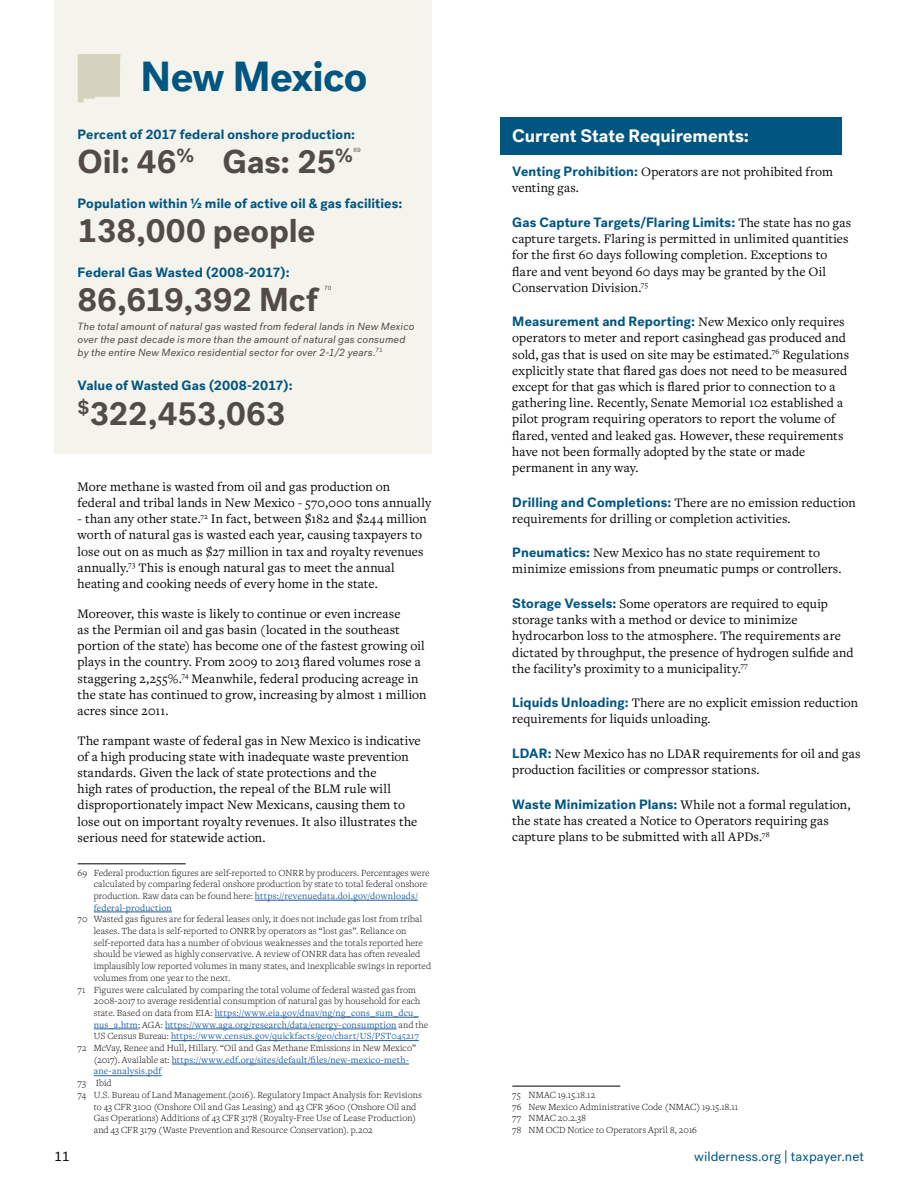
<style>
.page{position:relative;width:918px;height:1188px;background:#fff}
.page>*{position:absolute;margin:0;border:0;box-sizing:border-box;transform-origin:0 0}
.t1{font:700 42px "Post Grotesk";letter-spacing:-.015em;color:#005581}
.t2{font:700 33px "Post Grotesk";letter-spacing:-.005em;color:#524b48}
.t3{font:700 18px "Post Grotesk";letter-spacing:-.005em;color:#fff}
.t4{font:13.5px/16.2px "Freight Text Pro";letter-spacing:.005em;color:#000}
.t5{font:700 13.5px "Post Grotesk";letter-spacing:.01em;color:#005581}
.t6{font:13.5px "Post Grotesk";letter-spacing:.01em;color:#005581}
.t7{font:13.5px "Post Grotesk";color:#000}
.t8{font:italic 10.5px/12.6px "Post Grotesk";letter-spacing:.015em;color:#524b48}
.t9{font:300 9.75px/11.7px "Freight Text Pro";letter-spacing:.01em;color:#000}
.t10{font:9.75px "Freight Text Pro";letter-spacing:.02em;color:#215e9e}
.t11{font:6.15px "Post Grotesk";color:#524b48}
.s1{font-weight:400;color:#215e9e}
.s2{font-weight:300;color:#000}
.s3{font-family:"Post Grotesk";font-weight:700;color:#005581}
.s4{font-family:"Freight Text Pro";font-weight:400;color:#000}
</style>
<div class="page">
<div style="left:54px;top:0;width:378px;height:454px;background:#f4f3ec"></div>
<div style="left:500px;top:118px;width:342px;height:37px;background:#005581"></div>
<hr style="left:78px;top:864px;width:108px;height:1px;background:#000">
<hr style="left:255px;top:900px;width:163px;height:1px;background:#215e9e">
<hr style="left:94px;top:912px;width:78px;height:1px;background:#215e9e">
<hr style="left:215px;top:1017px;width:204px;height:1px;background:#215e9e">
<hr style="left:94px;top:1029px;width:44px;height:1px;background:#215e9e">
<hr style="left:165px;top:1029px;width:232px;height:1px;background:#215e9e">
<hr style="left:171px;top:1040px;width:248px;height:1px;background:#215e9e">
<hr style="left:172px;top:1064px;width:237px;height:1px;background:#215e9e">
<hr style="left:94px;top:1075px;width:68px;height:1px;background:#215e9e">
<hr style="left:512px;top:1086px;width:108px;height:1px;background:#000">
<svg style="left:78px;top:54px;width:42px;height:48px;background:#d7d5c1"></svg>
<h1 class="t1" style="left:141px;top:50px;width:228px">New Mexico</h1>
<p class="t5" style="left:78px;top:125px;width:279px">Percent of 2017 federal onshore production:</p>
<h2 class="t2" style="left:78px;top:141px;width:277px">Oil: 46<sup>%</sup> Gas: 25<sup>%</sup></h2>
<p class="t11" style="left:354px;top:146px;width:9px">69</p>
<p class="t5" style="left:78px;top:194px;width:326px">Population within ½ mile of active oil &amp; gas facilities:</p>
<h2 class="t2" style="left:78px;top:210px;width:239px">138,000 people</h2>
<p class="t5" style="left:78px;top:263px;width:214px">Federal Gas Wasted (2008-2017):</p>
<h2 class="t2" style="left:78px;top:279px;width:242px">86,619,392 Mcf</h2>
<p class="t11" style="left:324px;top:284px;width:9px">70</p>
<p class="t8" style="left:78px;top:321px;width:338px">The total amount of natural gas wasted from federal lands in New Mexico over the past decade is more than the amount of natural gas consumed by the entire New Mexico residential sector for over 2-1/2 years.<sup>71</sup></p>
<p class="t5" style="left:78px;top:377px;width:217px">Value of Wasted Gas (2008-2017):</p>
<h2 class="t2" style="left:78px;top:392px;width:209px"><sup>$</sup>322,453,063</h2>
<p class="t4" style="left:78px;top:478px;width:355px">More methane is wasted from oil and gas production on federal and tribal lands in New Mexico - 570,000 tons annually</p>
<p class="t4" style="left:78px;top:510px;width:351px">- than any other state.<sup>72</sup> In fact, between $182 and $244 million worth of natural gas is wasted each year, causing taxpayers to lose out on as much as $27 million in tax and royalty revenues annually.<sup>73</sup> This is enough natural gas to meet the annual heating and cooking needs of every home in the state.</p>
<p class="t4" style="left:78px;top:605px;width:350px">Moreover, this waste is likely to continue or even increase<br>as the Permian oil and gas basin (located in the southeast portion of the state) has become one of the fastest growing oil plays in the country. From 2009 to 2013 flared volumes rose a staggering 2,255%.<sup>74</sup> Meanwhile, federal producing acreage in the state has continued to grow, increasing by almost 1 million acres since 2011.</p>
<p class="t4" style="left:78px;top:732px;width:345px">The rampant waste of federal gas in New Mexico is indicative of a high producing state with inadequate waste prevention standards. Given the lack of state protections and the<br>high rates of production, the repeal of the BLM rule will disproportionately impact New Mexicans, causing them to lose out on important royalty revenues. It also illustrates the serious need for statewide action.</p>
<p class="t9" style="left:94px;top:866px;width:337px;text-indent:-16px">69 Federal production figures are self-reported to ONRR by producers. Percentages were calculated by comparing federal onshore production by state to total federal onshore production. Raw data can be found here: <span class="s1">https://revenuedata.doi.gov/downloads/ federal-production</span></p>
<p class="t9" style="left:78px;top:913px;width:346px">70 Wasted gas figures are for federal leases only, it does not include gas lost from tribal</p>
<p class="t9" style="left:94px;top:925px;width:314px">leases. The data is self-reported to ONRR by operators as “lost gas”. Reliance on</p>
<p class="t9" style="left:94px;top:936px;width:331px">self-reported data has a number of obvious weaknesses and the totals reported here</p>
<p class="t9" style="left:94px;top:948px;width:328px">should be viewed as highly conservative. A review of ONRR data has often revealed</p>
<p class="t9" style="left:94px;top:960px;width:339px">implausibly low reported volumes in many states, and inexplicable swings in reported</p>
<p class="t9" style="left:94px;top:972px;width:138px">volumes from one year to the next.</p>
<p class="t9" style="left:78px;top:983px;width:340px">71 Figures were calculated by comparing the total volume of federal wasted gas from</p>
<p class="t9" style="left:94px;top:995px;width:328px">2008-2017 to average residential consumption of natural gas by household for each</p>
<p class="t10" style="left:94px;top:1006px;width:326px"><span class="s2">state. Based on data from EIA:</span> https://www.eia.gov/dnav/ng/ng_cons_sum_dcu_</p>
<p class="t10" style="left:94px;top:1018px;width:336px">nus_a.htm<span class="s2">; AGA:</span> https://www.aga.org/research/data/energy-consumption <span class="s2">and the</span></p>
<p class="t10" style="left:94px;top:1030px;width:327px"><span class="s2">US Census Bureau:</span> https://www.census.gov/quickfacts/geo/chart/US/PST045217</p>
<p class="t9" style="left:78px;top:1042px;width:340px">72 McVay, Renee and Hull, Hillary. “Oil and Gas Methane Emissions in New Mexico”</p>
<p class="t10" style="left:94px;top:1053px;width:317px"><span class="s2">(2017). Available at:</span> https://www.edf.org/sites/default/files/new-mexico-meth-</p>
<p class="t10" style="left:94px;top:1065px;width:69px">ane-analysis.pdf</p>
<p class="t9" style="left:78px;top:1077px;width:35px">73 Ibid</p>
<p class="t9" style="left:78px;top:1089px;width:346px">74 U.S. Bureau of Land Management.(2016). Regulatory Impact Analysis for: Revisions</p>
<p class="t9" style="left:94px;top:1100px;width:324px">to 43 CFR 3100 (Onshore Oil and Gas Leasing) and 43 CFR 3600 (Onshore Oil and</p>
<p class="t9" style="left:94px;top:1112px;width:324px">Gas Operations) Additions of 43 CFR 3178 (Royalty-Free Use of Lease Production)</p>
<p class="t9" style="left:94px;top:1124px;width:280px">and 43 CFR 3179 (Waste Prevention and Resource Conservation). p.202</p>
<h3 class="t3" style="left:512px;top:124px;width:238px">Current State Requirements:</h3>
<p class="t4" style="left:512px;top:163px;width:322px"><span class="s3">Venting Prohibition:</span> Operators are not prohibited from venting gas.</p>
<p class="t5" style="left:512px;top:214px;width:340px">Gas Capture Targets/Flaring Limits: <span class="s4">The state has no gas</span></p>
<p class="t4" style="left:512px;top:230px;width:338px">capture targets. Flaring is permitted in unlimited quantities for the first 60 days following completion. Exceptions to flare and vent beyond 60 days may be granted by the Oil Conservation Division.<sup>75</sup></p>
<p class="t5" style="left:512px;top:313px;width:334px">Measurement and Reporting: <span class="s4">New Mexico only requires</span></p>
<p class="t4" style="left:512px;top:330px;width:338px">operators to meter and report casinghead gas produced and sold, gas that is used on site may be estimated.<sup>76</sup> Regulations explicitly state that flared gas does not need to be measured except for that gas which is flared prior to connection to a gathering line. Recently, Senate Memorial 102 established a pilot program requiring operators to report the volume of flared, vented and leaked gas. However, these requirements have not been formally adopted by the state or made permanent in any way.</p>
<p class="t4" style="left:512px;top:494px;width:345px"><span class="s3">Drilling and Completions:</span> There are no emission reduction requirements for drilling or completion activities.</p>
<p class="t4" style="left:512px;top:544px;width:331px"><span class="s3">Pneumatics:</span> New Mexico has no state requirement to minimize emissions from pneumatic pumps or controllers.</p>
<p class="t4" style="left:512px;top:595px;width:343px"><span class="s3">Storage Vessels:</span> Some operators are required to equip storage tanks with a method or device to minimize hydrocarbon loss to the atmosphere. The requirements are dictated by throughput, the presence of hydrogen sulfide and the facility’s proximity to a municipality.<sup>77</sup></p>
<p class="t4" style="left:512px;top:694px;width:347px"><span class="s3">Liquids Unloading:</span> There are no explicit emission reduction requirements for liquids unloading.</p>
<p class="t4" style="left:512px;top:745px;width:350px"><span class="s3">LDAR:</span> New Mexico has no LDAR requirements for oil and gas production facilities or compressor stations.</p>
<p class="t4" style="left:512px;top:796px;width:340px"><span class="s3">Waste Minimization Plans:</span> While not a formal regulation, the state has created a Notice to Operators requiring gas capture plans to be submitted with all APDs.<sup>78</sup></p>
<p class="t9" style="left:512px;top:1089px;width:227px">75 NMAC 19.15.18.12<br>76 New Mexico Administrative Code (NMAC) 19.15.18.11<br>77 NMAC 20.2.38<br>78 NM OCD Notice to Operators April 8, 2016</p>
<p class="t7" style="left:54px;top:1148px;width:17px">11</p>
<p class="t6" style="left:694px;top:1148px;width:171px">wilderness.org | taxpayer.net</p>
</div>
